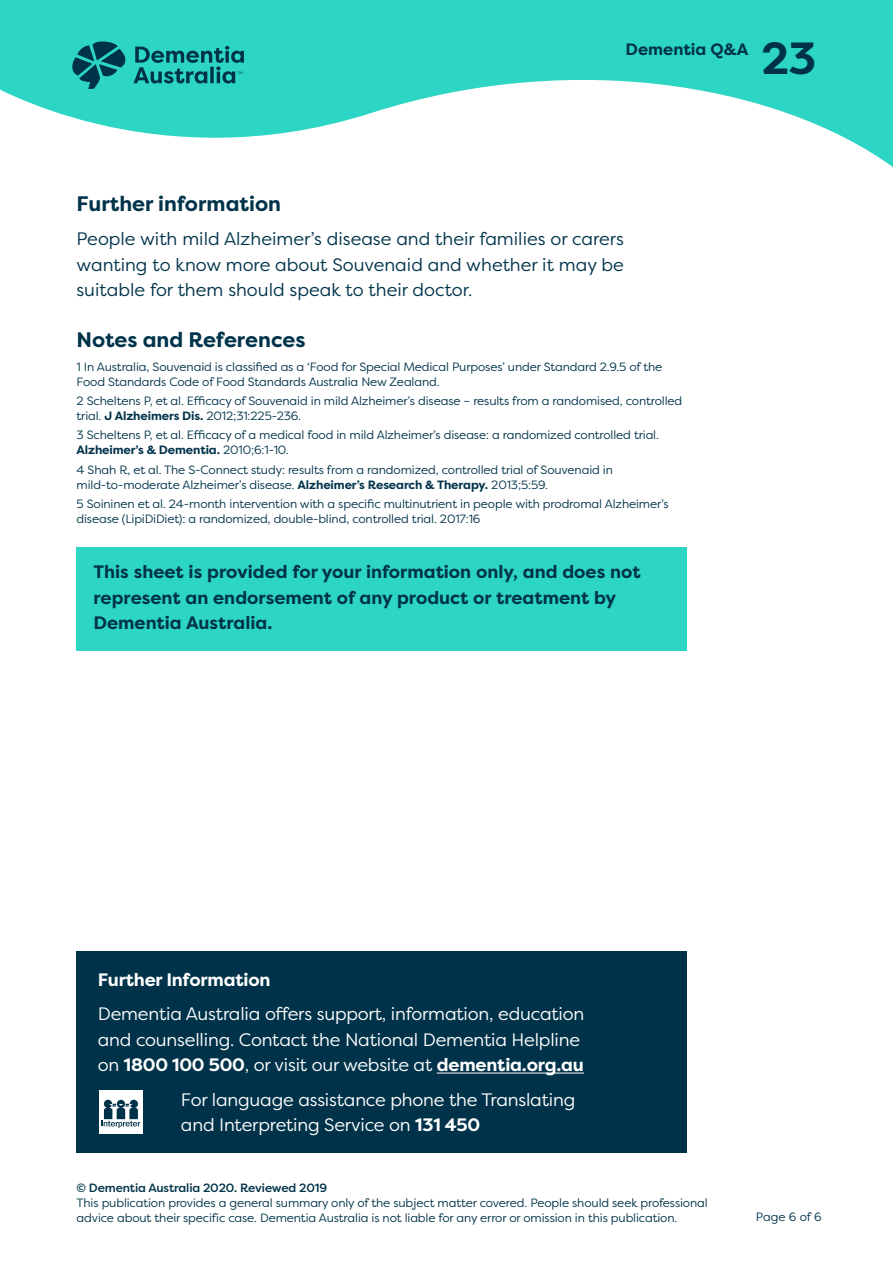
<style>
.page{position:relative;width:893px;height:1263px;background:#fff}
.page>*{position:absolute;margin:0;border:0;box-sizing:border-box;transform-origin:0 0}
.t1{font:700 45px "Filson Pro";color:#00334a}
.t2{font:700 21px "Filson Pro";color:#00334a}
.t3{font:18px/25.5px "Filson Pro";letter-spacing:-.01em;color:#fff}
.Body{font:18px/25.5px "Filson Pro";color:#00334a;text-align:justify}
.Call_Out_Box__Explan{font:700 18px/25.5px "Filson Pro";color:#00334a}
.t4{font:700 18px "Filson Pro";letter-spacing:-.01em;color:#fff}
.t5{font:700 16.5px "Filson Pro";color:#00334a}
.Small_Body_Copy{font:12px/15px "Filson Pro";letter-spacing:-.01em;color:#00334a}
.t6{font:500 12px "Filson Pro";letter-spacing:-.01em;color:#00334a}
.s1{font-weight:700}
</style>
<div class="page">
<svg style="left:0;top:0;width:893px;height:167px;fill:#2cd5c4"></svg>
<svg style="left:72px;top:40px;width:172px;height:49px;background:#1d9f9b"></svg>
<div style="left:77px;top:951px;width:610px;height:61px;background:#00334a"></div>
<div style="left:77px;top:985px;width:610px;height:168px;background:#00334a"></div>
<hr style="left:437px;top:1072px;width:147px;height:1px;background:#fff">
<div style="left:99px;top:1090px;width:44px;height:44px;background:#fff"></div>
<svg style="left:102px;top:1100px;width:38px;height:28px"></svg>
<div style="left:77px;top:548px;width:610px;height:103px;background:#2cd5c4"></div>
<h3 class="t5" style="left:625px;top:39px;width:124px">Dementia Q&amp;A</h3>
<h1 class="t1" style="left:761px;top:30px;width:57px">23</h1>
<h2 class="t2" style="left:77px;top:191px;width:206px">Further information</h2>
<p class="Body" style="left:77px;top:226px;width:549px">People with mild Alzheimer’s disease and their families or carers wanting to know more about Souvenaid and whether it may be suitable for them should speak to their doctor.</p>
<h2 class="t2" style="left:77px;top:327px;width:230px">Notes and References</h2>
<p class="Small_Body_Copy" style="left:77px;top:359px;width:587px">1 In Australia, Souvenaid is classified as a ‘Food for Special Medical Purposes’ under Standard 2.9.5 of the<br>Food Standards Code of Food Standards Australia New Zealand.</p>
<p class="Small_Body_Copy" style="left:77px;top:393px;width:607px">2 Scheltens P, et al. Efficacy of Souvenaid in mild Alzheimer’s disease – results from a randomised, controlled trial. <span class="s1">J Alzheimers Dis.</span> 2012;31:225-236.</p>
<p class="Small_Body_Copy" style="left:77px;top:427px;width:584px">3 Scheltens P, et al. Efficacy of a medical food in mild Alzheimer’s disease: a randomized controlled trial.<br><span class="s1">Alzheimer’s &amp; Dementia.</span> 2010;6:1-10.</p>
<p class="Small_Body_Copy" style="left:77px;top:461px;width:538px">4 Shah R, et al. The S-Connect study: results from a randomized, controlled trial of Souvenaid in mild-to-moderate Alzheimer’s disease. <span class="s1">Alzheimer’s Research &amp; Therapy.</span> 2013;5:59.</p>
<p class="Small_Body_Copy" style="left:77px;top:496px;width:594px">5 Soininen et al. 24-month intervention with a specific multinutrient in people with prodromal Alzheimer’s disease (LipiDiDiet): a randomized, double-blind, controlled trial. 2017:16</p>
<p class="Call_Out_Box__Explan" style="left:94px;top:559px;width:548px">This sheet is provided for your information only, and does not represent an endorsement of any product or treatment by<br>Dementia Australia.</p>
<h2 class="t4" style="left:98px;top:968px;width:174px">Further Information</h2>
<p class="t3" style="left:98px;top:1001px;width:488px">Dementia Australia offers support, information, education and counselling. Contact the National Dementia Helpline on <span class="s1">1800 100 500</span>, or visit our website at <span class="s1">dementia.org.au</span></p>
<p class="t3" style="left:181px;top:1086px;width:396px">For language assistance phone the Translating and Interpreting Service on <span class="s1">131 450</span></p>
<p class="t6" style="left:77px;top:1179px;width:252px">© Dementia Australia 2020. Reviewed 2019</p>
<p class="Small_Body_Copy" style="left:77px;top:1195px;width:633px">This publication provides a general summary only of the subject matter covered. People should seek professional advice about their specific case. Dementia Australia is not liable for any error or omission in this publication.</p>
<p class="Small_Body_Copy" style="left:756px;top:1209px;width:67px">Page 6 of 6</p>
</div>
